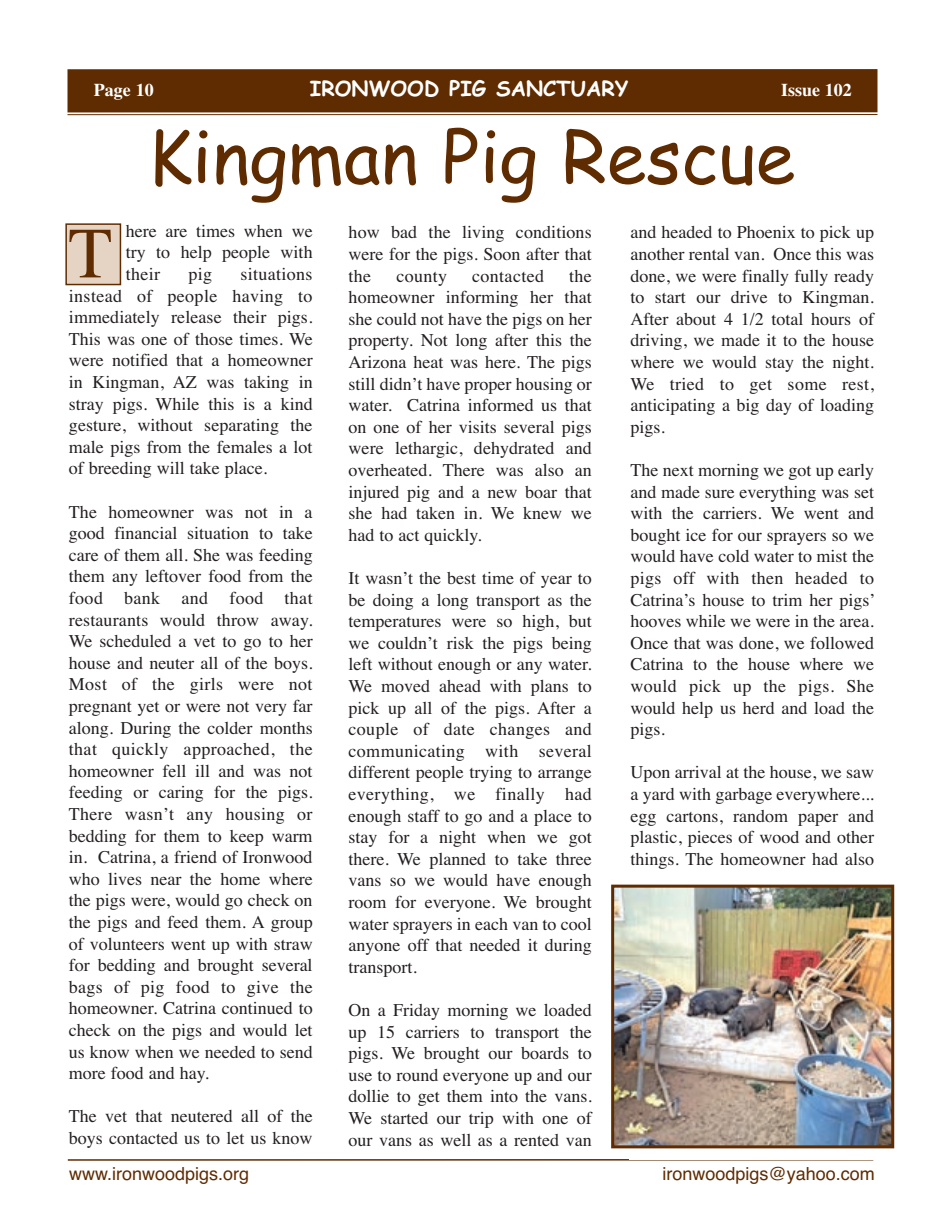
<style>
.page{position:relative;width:945px;height:1215px;background:#fff}
.page>*{position:absolute;margin:0;border:0;box-sizing:border-box;transform-origin:0 0}
.t1{font:72px "Comic Sans MS";color:#5f2b00}
.t2{font:72px "Times";color:#5f2b00}
.t3{font:700 21px "Comic Sans MS";color:#fff}
.t4{font:18px/21.6px "Times";color:#231f20;text-align:justify}
.t5{font:18px "Helvetica";color:#5f2b00}
.t6{font:700 18px "Times";color:#fff}
.t7{font:18px "Times";letter-spacing:.02em;color:#231f20}
</style>
<div class="page">
<div style="left:67px;top:69px;width:811px;height:43px;background:#5f2b00"></div>
<hr style="left:68px;top:114px;width:810px;height:1px;background:#5f2b00">
<hr style="left:68px;top:1159px;width:805px;height:2px;background:#5f2b00">
<div style="left:629px;top:223px;width:247px;height:937px;background:#fff"></div>
<img style="left:615px;top:889px;width:275px;height:255px">
<div style="left:611px;top:885px;width:283px;height:263px;border:3px solid #5f2b00"></div>
<div style="left:67px;top:225px;width:53px;height:59px;background:#e5d4c4"></div>
<div style="left:65px;top:223px;width:56px;height:62px;border:2px solid #5f2b00"></div>
<p class="t6" style="left:94px;top:84px;width:61px">Page 10</p>
<p class="t3" style="left:310px;top:80px;width:320px">IRONWOOD PIG SANCTUARY</p>
<p class="t6" style="left:781px;top:84px;width:72px">Issue 102</p>
<h1 class="t1" style="left:148px;top:116px;width:649px">Kingman Pig Rescue</h1>
<p class="t4" style="left:126px;top:222px;width:188px">here are times when we try to help people with their</p>
<p class="t4" style="left:349px;top:223px;width:245px">how bad the living conditions were for the pigs. Soon after that the</p>
<p class="t4" style="left:631px;top:223px;width:245px">and headed to Phoenix to pick up another rental van. Once this was done, we were finally fully ready to start our drive to Kingman.<br>After about 4 1/2 total hours of driving, we made it to the house where we would stay the night.<br>We tried to get some rest, anticipating a big day of loading pigs.</p>
<p class="t4" style="left:631px;top:461px;width:246px">The next morning we got up early and made sure everything was set with the carriers. We went and bought ice for our sprayers so we would have cold water to mist the pigs off with then headed to Catrina’s house to trim her pigs’ hooves while we were in the area.<br>Once that was done, we followed Catrina to the house where we would pick up the pigs. She would help us herd and load the pigs.</p>
<p class="t4" style="left:631px;top:763px;width:245px">Upon arrival at the house, we saw a yard with garbage everywhere... egg cartons, random paper and plastic, pieces of wood and other things. The homeowner had also</p>
<h1 class="t2" style="left:68px;top:227px;width:45px">T</h1>
<p class="t4" style="left:69px;top:265px;width:245px;text-indent:171px">situations instead of people having to immediately release their pigs.<br>This was one of those times. We were notified that a homeowner in Kingman, AZ was taking in stray pigs. While this is a kind gesture, without separating the male pigs from the females a lot of breeding will take place.</p>
<p class="t4" style="left:69px;top:502px;width:245px">The homeowner was not in a good financial situation to take care of them all. She was feeding them any leftover food from the food bank and food that restaurants would throw away.<br>We scheduled a vet to go to her house and neuter all of the boys.<br>Most of the girls were not pregnant yet or were not very far along. During the colder months that quickly approached, the homeowner fell ill and was not feeding or caring for the pigs.<br>There wasn’t any housing or bedding for them to keep warm in. Catrina, a friend of Ironwood who lives near the home where the pigs were, would go check on the pigs and feed them. A group of volunteers went up with straw for bedding and brought several bags of pig food to give the homeowner. Catrina continued to check on the pigs and would let us know when we needed to send more food and hay.</p>
<p class="t4" style="left:69px;top:1107px;width:245px">The vet that neutered all of the boys contacted us to let us know</p>
<p class="t4" style="left:188px;top:265px;width:25px">pig</p>
<p class="t4" style="left:396px;top:266px;width:52px">county</p>
<p class="t7" style="left:472px;top:269px;width:73px">contacted</p>
<p class="t4" style="left:349px;top:266px;width:245px;text-indent:221px">the homeowner informing her that she could not have the pigs on her property. Not long after this the Arizona heat was here. The pigs still didn’t have proper housing or water. Catrina informed us that on one of her visits several pigs were lethargic, dehydrated and overheated. There was also an injured pig and a new boar that she had taken in. We knew we had to act quickly.</p>
<p class="t4" style="left:349px;top:569px;width:245px">It wasn’t the best time of year to be doing a long transport as the temperatures were so high, but we couldn’t risk the pigs being left without enough or any water.<br>We moved ahead with plans to pick up all of the pigs. After a couple of date changes and communicating with several different people trying to arrange everything, we finally had enough staff to go and a place to stay for a night when we got there. We planned to take three vans so we would have enough room for everyone. We brought water sprayers in each van to cool anyone off that needed it during transport.</p>
<p class="t4" style="left:349px;top:1001px;width:245px">On a Friday morning we loaded up 15 carriers to transport the pigs. We brought our boards to use to round everyone up and our dollie to get them into the vans.<br>We started our trip with one of our vans as well as a rented van</p>
<p class="t5" style="left:69px;top:1168px;width:182px">www.ironwoodpigs.org</p>
<p class="t5" style="left:662px;top:1168px;width:214px">ironwoodpigs@yahoo.com</p>
</div>
